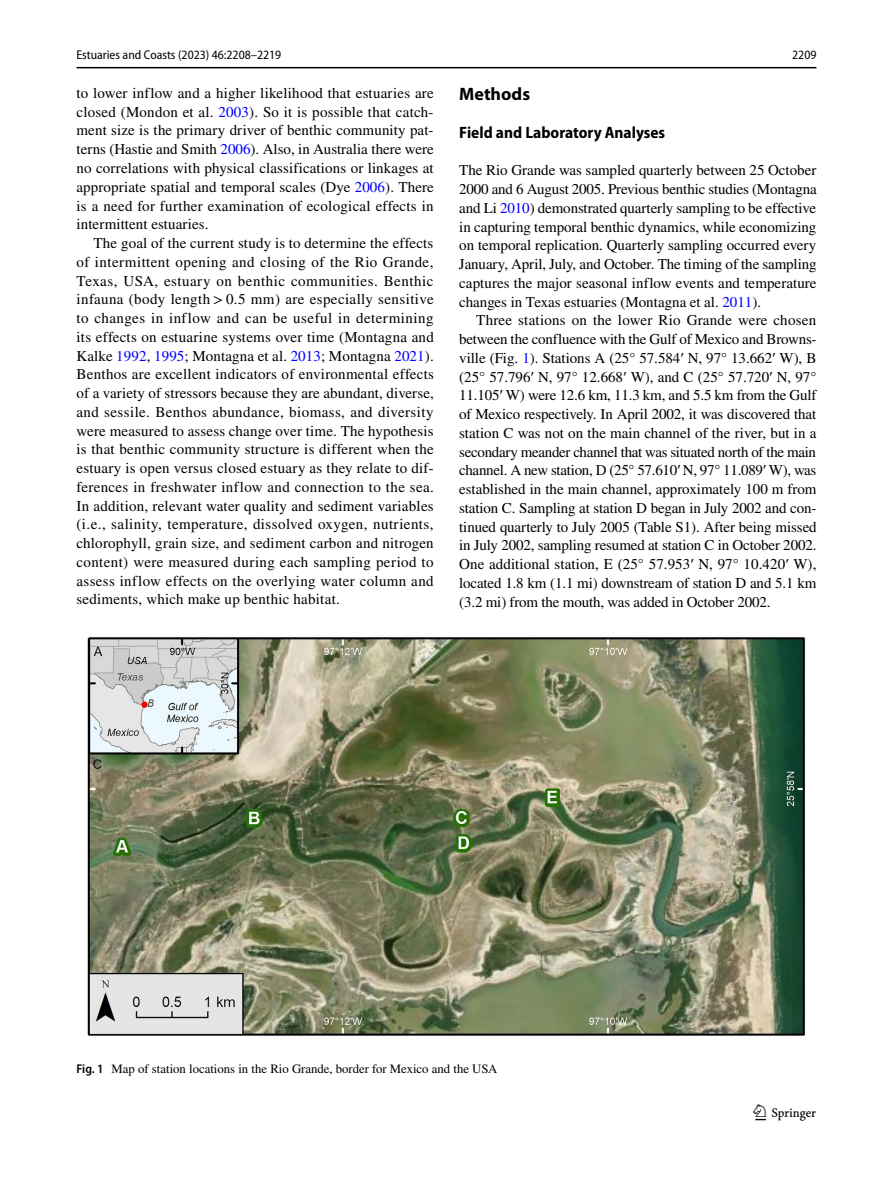
<style>
.page{position:relative;width:893px;height:1187px;background:#fff}
.page>*{position:absolute;margin:0;border:0;box-sizing:border-box;transform-origin:0 0}
.t1{font:22.5px "Springnew Regular 2";color:#000}
.t2{font:700 18px "Myriad Pro";color:#000}
.t3{font:700 semi-condensed 16.5px "Myriad Pro";color:#000}
.t4{font:15px/18.8px "STIX";letter-spacing:.005em;color:#000;text-align:justify}
.t5{font:12.75px "STIX";color:#000}
.t6{font:semi-condensed 12.75px "Myriad Pro";color:#000}
.s1{color:#00f}
.s2{font-family:"Times New Roman"}
.s3{font-family:"Myriad Pro";font-weight:600;font-stretch:semi-condensed}
</style>
<div class="page">
<hr style="left:77px;top:67px;width:739px;height:1px;background:#000">
<img style="left:87px;top:637px;width:719px;height:399px">
<p class="t6" style="left:77px;top:48px;width:206px">Estuaries and Coasts (2023) 46:2208–2219</p>
<p class="t6" style="left:792px;top:48px;width:26px">2209</p>
<p class="t4" style="left:77px;top:84px;width:359px">to lower inflow and a higher likelihood that estuaries are closed (Mondon et al. <span class="s1">2003</span>). So it is possible that catch&shy;ment size is the primary driver of benthic community pat&shy;terns (Hastie and Smith <span class="s1">2006</span>). Also, in Australia there were no correlations with physical classifications or linkages at appropriate spatial and temporal scales (Dye <span class="s1">2006</span>). There is a need for further examination of ecological effects in intermittent estuaries.</p>
<p class="t4" style="left:77px;top:234px;width:359px;text-indent:17px">The goal of the current study is to determine the effects of intermittent opening and closing of the Rio Grande, Texas, USA, estuary on benthic communities. Benthic infauna (body length &gt; 0.5 mm) are especially sensitive to changes in inflow and can be useful in determining its effects on estuarine systems over time (Montagna and Kalke <span class="s1">1992</span>, <span class="s1">1995</span>; Montagna et al. <span class="s1">2013</span>; Montagna <span class="s1">2021</span>).<br>Benthos are excellent indicators of environmental effects of a variety of stressors because they are abundant, diverse, and sessile. Benthos abundance, biomass, and diversity were measured to assess change over time. The hypothesis is that benthic community structure is different when the estuary is open versus closed estuary as they relate to dif&shy;ferences in freshwater inflow and connection to the sea.<br>In addition, relevant water quality and sediment variables (i.e., salinity, temperature, dissolved oxygen, nutrients, chlorophyll, grain size, and sediment carbon and nitrogen content) were measured during each sampling period to assess inflow effects on the overlying water column and sediments, which make up benthic habitat.</p>
<p class="t2" style="left:459px;top:82px;width:72px">Methods</p>
<p class="t3" style="left:459px;top:123px;width:207px">Field and Laboratory Analyses</p>
<p class="t4" style="left:459px;top:162px;width:359px">The Rio Grande was sampled quarterly between 25 October 2000 and 6 August 2005. Previous benthic studies (Montagna and Li <span class="s1">2010</span>) demonstrated quarterly sampling to be effective in capturing temporal benthic dynamics, while economizing on temporal replication. Quarterly sampling occurred every January, April, July, and October. The timing of the sampling captures the major seasonal inflow events and temperature changes in Texas estuaries (Montagna et al. <span class="s1">2011</span>).</p>
<p class="t4" style="left:459px;top:312px;width:359px;text-indent:17px">Three stations on the lower Rio Grande were chosen between the confluence with the Gulf of Mexico and Browns&shy;ville (Fig. <span class="s1">1</span>). Stations A (25° 57.584<span class="s2">ʹ</span> N, 97° 13.662<span class="s2">ʹ</span> W), B (25° 57.796<span class="s2">ʹ</span> N, 97° 12.668<span class="s2">ʹ</span> W), and C (25° 57.720<span class="s2">ʹ</span> N, 97° 11.105<span class="s2">ʹ</span> W) were 12.6 km, 11.3 km, and 5.5 km from the Gulf of Mexico respectively. In April 2002, it was discovered that station C was not on the main channel of the river, but in a secondary meander channel that was situated north of the main channel. A new station, D (25° 57.610<span class="s2">ʹ</span> N, 97° 11.089<span class="s2">ʹ</span> W), was established in the main channel, approximately 100 m from station C. Sampling at station D began in July 2002 and con&shy;tinued quarterly to July 2005 (Table S1). After being missed in July 2002, sampling resumed at station C in October 2002.<br>One additional station, E (25° 57.953<span class="s2">ʹ</span> N, 97° 10.420<span class="s2">ʹ</span> W), located 1.8 km (1.1 mi) downstream of station D and 5.1 km (3.2 mi) from the mouth, was added in October 2002.</p>
<p class="t5" style="left:77px;top:1059px;width:422px"><span class="s3">Fig. 1</span> Map of station locations in the Rio Grande, border for Mexico and the USA</p>
<h1 class="t1" style="left:755px;top:1104px;width:62px">1 3</h1>
</div>
